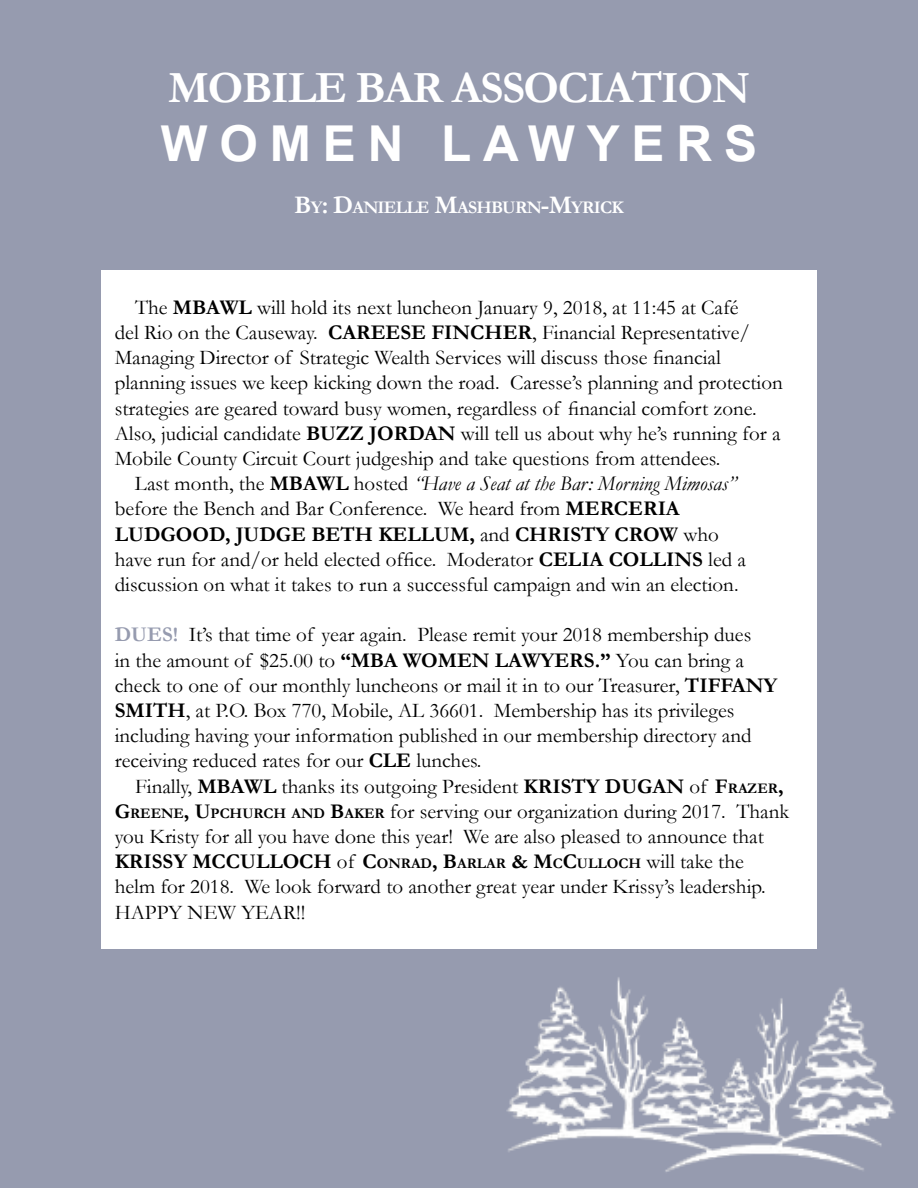
<style>
.page{position:relative;width:918px;height:1188px;background:#969baf}
.page>*{position:absolute;margin:0;border:0;box-sizing:border-box;transform-origin:0 0}
.t1{font:700 49.5px "Arial";letter-spacing:.24em;color:#fff}
.t2{font:700 45px "Garamond";letter-spacing:-.03em;color:#fff}
.t3{font:21px/25.2px "Garamond";color:#000}
.t4{font:italic 21px "Garamond";color:#000}
.t5{font:700 21px "Garamond";color:#000}
.t6{font:700 17.85px "Garamond";letter-spacing:-.045em;color:#fff}
.t7{font:700 14.7px "Garamond";color:#000}
.s1{font-size:25.5px}
.s2{font-weight:700}
.s3{font-style:normal}
.s4{font-weight:700;font-style:normal}
.s5{font-weight:400}
.s6{font-weight:700;color:#969baf}
.s7{font-weight:700;font-size:14.7px}
.s8{font-size:21px}
.s9{font-weight:400;font-size:21px}
</style>
<div class="page">
<div style="left:101px;top:270px;width:716px;height:679px;background:#fff"></div>
<img style="left:506px;top:977px;width:390px;height:195px">
<h2 class="t2" style="left:168px;top:57px;width:31px">MOBILE</h2>
<h2 class="t2" style="left:355px;top:57px;width:307px">BAR ASSOCIATION</h2>
<h1 class="t1" style="left:161px;top:109px;width:598px">WOMEN LAWYERS</h1>
<p class="t6" style="left:294px;top:195px;width:331px"><span class="s1">B</span>Y<span class="s1">: D</span>ANIELLE <span class="s1">M</span>ASHBURN<span class="s1">-M</span>YRICK</p>
<p class="t3" style="left:135px;top:294px;width:605px">The <span class="s2">MBAWL</span> will hold its next luncheon January 9, 2018, at 11:45 at Café</p>
<p class="t3" style="left:115px;top:319px;width:637px">del Rio on the Causeway. <span class="s2">CAREESE FINCHER</span>, Financial Representative/</p>
<p class="t3" style="left:115px;top:345px;width:608px">Managing Director of Strategic Wealth Services will discuss those financial</p>
<p class="t3" style="left:115px;top:370px;width:670px">planning issues we keep kicking down the road. Caresse’s planning and protection</p>
<p class="t3" style="left:115px;top:395px;width:643px">strategies are geared toward busy women, regardless of financial comfort zone.</p>
<p class="t3" style="left:115px;top:420px;width:667px">Also, judicial candidate <span class="s2">BUZZ JORDAN</span> will tell us about why he’s running for a</p>
<p class="t3" style="left:115px;top:445px;width:607px">Mobile County Circuit Court judgeship and take questions from attendees.</p>
<p class="t4" style="left:135px;top:469px;width:603px"><span class="s3">Last month, the</span> <span class="s4">MBAWL</span> <span class="s3">hosted</span> “Have a Seat at the Bar: Morning Mimosas”</p>
<p class="t3" style="left:115px;top:496px;width:566px">before the Bench and Bar Conference. We heard from <span class="s2">MERCERIA</span></p>
<p class="t5" style="left:115px;top:520px;width:606px">LUDGOOD, JUDGE BETH KELLUM, <span class="s5">and</span> CHRISTY CROW <span class="s5">who</span></p>
<p class="t3" style="left:115px;top:546px;width:633px">have run for and/or held elected office. Moderator <span class="s2">CELIA COLLINS</span> led a</p>
<p class="t3" style="left:115px;top:571px;width:625px">discussion on what it takes to run a successful campaign and win an election.</p>
<p class="t3" style="left:115px;top:622px;width:664px"><span class="s6">DUES!</span> It’s that time of year again. Please remit your 2018 membership dues<br>in the amount of $25.00 to <span class="s2">“MBA WOMEN LAWYERS.”</span> You can bring a check to one of our monthly luncheons or mail it in to our Treasurer, <span class="s2">TIFFANY SMITH</span>, at P.O. Box 770, Mobile, AL 36601. Membership has its privileges including having your information published in our membership directory and receiving reduced rates for our <span class="s2">CLE</span> lunches.</p>
<p class="t3" style="left:115px;top:773px;width:676px;text-indent:20px">Finally, <span class="s2">MBAWL</span> thanks its outgoing President <span class="s2">KRISTY DUGAN</span> of <span class="s2">F</span><span class="s7">RAZER</span><span class="s2">,<br>G</span><span class="s7">REENE</span><span class="s2">, U</span><span class="s7">PCHURCH AND</span> <span class="s2">B</span><span class="s7">AKER</span> for serving our organization during 2017. Thank you Kristy for all you have done this year! We are also pleased to announce that</p>
<p class="t7" style="left:115px;top:854px;width:631px"><span class="s8">KRISSY MCCULLOCH</span> <span class="s9">of</span> <span class="s8">C</span>ONRAD<span class="s8">, B</span>ARLAR <span class="s8">&amp; M</span>C<span class="s8">C</span>ULLOCH <span class="s9">will take the</span></p>
<p class="t3" style="left:115px;top:874px;width:653px">helm for 2018. We look forward to another great year under Krissy’s leadership.<br>HAPPY NEW YEAR!!</p>
</div>
